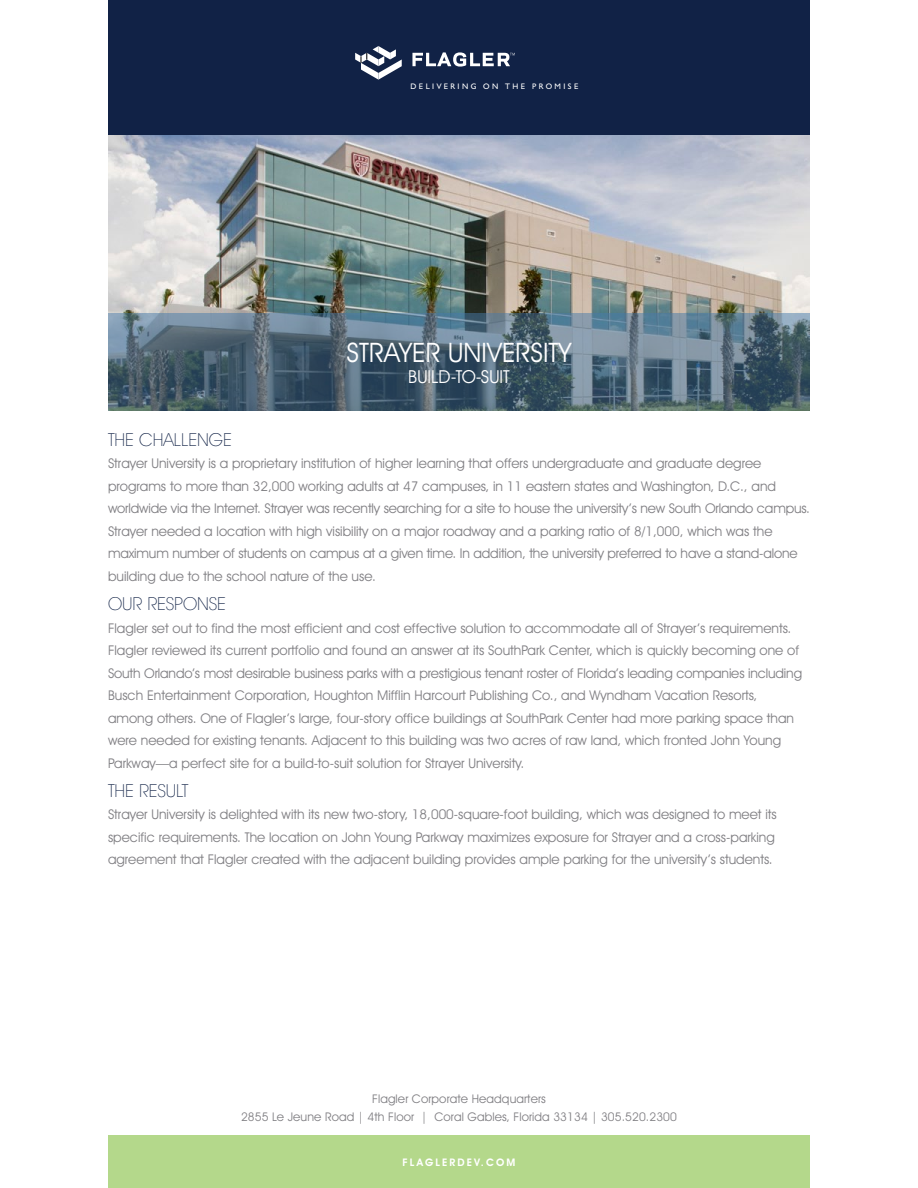
<style>
.page{position:relative;width:918px;height:1188px;background:#fff}
.page>*{position:absolute;margin:0;border:0;box-sizing:border-box;transform-origin:0 0}
.t1{font:27px "Avant Garde IT Cby BT";color:#fff}
.t2{font:200 18px "Avant Garde IT Cby BT";color:#112246}
.t3{font:18px "Avant Garde IT Cby BT";color:#fff}
.t4{font:13.5px/22.5px "Avant Garde IT Cby BT";color:#807f83}
.t5{font:12px/18px "Avant Garde IT Cby BT";letter-spacing:.01em;color:#807f83;text-align:center}
.t6{font:600 10.5px "Avant Garde IT Cby BT";letter-spacing:.2em;color:#fff}
.t7{font:8.1px "Humanist 521 BT";letter-spacing:.3em;color:#fff}
</style>
<div class="page">
<div style="left:108px;top:0;width:702px;height:135px;background:#112246"></div>
<svg style="left:412px;top:52px;width:103px;height:15px"></svg>
<svg style="left:355px;top:46px;width:47px;height:34px"></svg>
<img style="left:108px;top:135px;width:702px;height:178px">
<div style="left:108px;top:1136px;width:702px;height:52px;background:#b4d88b"></div>
<svg style="left:108px;top:313px;width:702px;height:97px;background:#526979"></svg>
<p class="t7" style="left:411px;top:81px;width:169px">DELIVERING ON THE PROMISE</p>
<h1 class="t1" style="left:347px;top:336px;width:226px">STRAYER UNIVERSITY</h1>
<h2 class="t3" style="left:408px;top:365px;width:103px">BUILD-TO-SUIT</h2>
<h2 class="t2" style="left:108px;top:428px;width:125px">THE CHALLENGE</h2>
<p class="t4" style="left:108px;top:452px;width:703px">Strayer University is a proprietary institution of higher learning that offers undergraduate and graduate degree programs to more than 32,000 working adults at 47 campuses, in 11 eastern states and Washington, D.C., and worldwide via the Internet. Strayer was recently searching for a site to house the university’s new South Orlando campus.<br>Strayer needed a location with high visibility on a major roadway and a parking ratio of 8/1,000, which was the maximum number of students on campus at a given time. In addition, the university preferred to have a stand-alone building due to the school nature of the use.</p>
<h2 class="t2" style="left:108px;top:593px;width:119px">OUR RESPONSE</h2>
<p class="t4" style="left:108px;top:616px;width:696px">Flagler set out to find the most efficient and cost effective solution to accommodate all of Strayer’s requirements.<br>Flagler reviewed its current portfolio and found an answer at its SouthPark Center, which is quickly becoming one of South Orlando’s most desirable business parks with a prestigious tenant roster of Florida’s leading companies including Busch Entertainment Corporation, Houghton Mifflin Harcourt Publishing Co., and Wyndham Vacation Resorts, among others. One of Flagler’s large, four-story office buildings at SouthPark Center had more parking space than were needed for existing tenants. Adjacent to this building was two acres of raw land, which fronted John Young Parkway—a perfect site for a build-to-suit solution for Strayer University.</p>
<h2 class="t2" style="left:108px;top:779px;width:82px">THE RESULT</h2>
<p class="t4" style="left:108px;top:803px;width:670px">Strayer University is delighted with its new two-story, 18,000-square-foot building, which was designed to meet its specific requirements. The location on John Young Parkway maximizes exposure for Strayer and a cross-parking agreement that Flagler created with the adjacent building provides ample parking for the university’s students.</p>
<p class="t5" style="left:241px;top:1090px;width:437px">Flagler Corporate Headquarters<br>2855 Le Jeune Road | 4th Floor | Coral Gables, Florida 33134 | 305.520.2300</p>
<p class="t6" style="left:403px;top:1156px;width:114px">FLAGLERDEV.COM</p>
</div>
